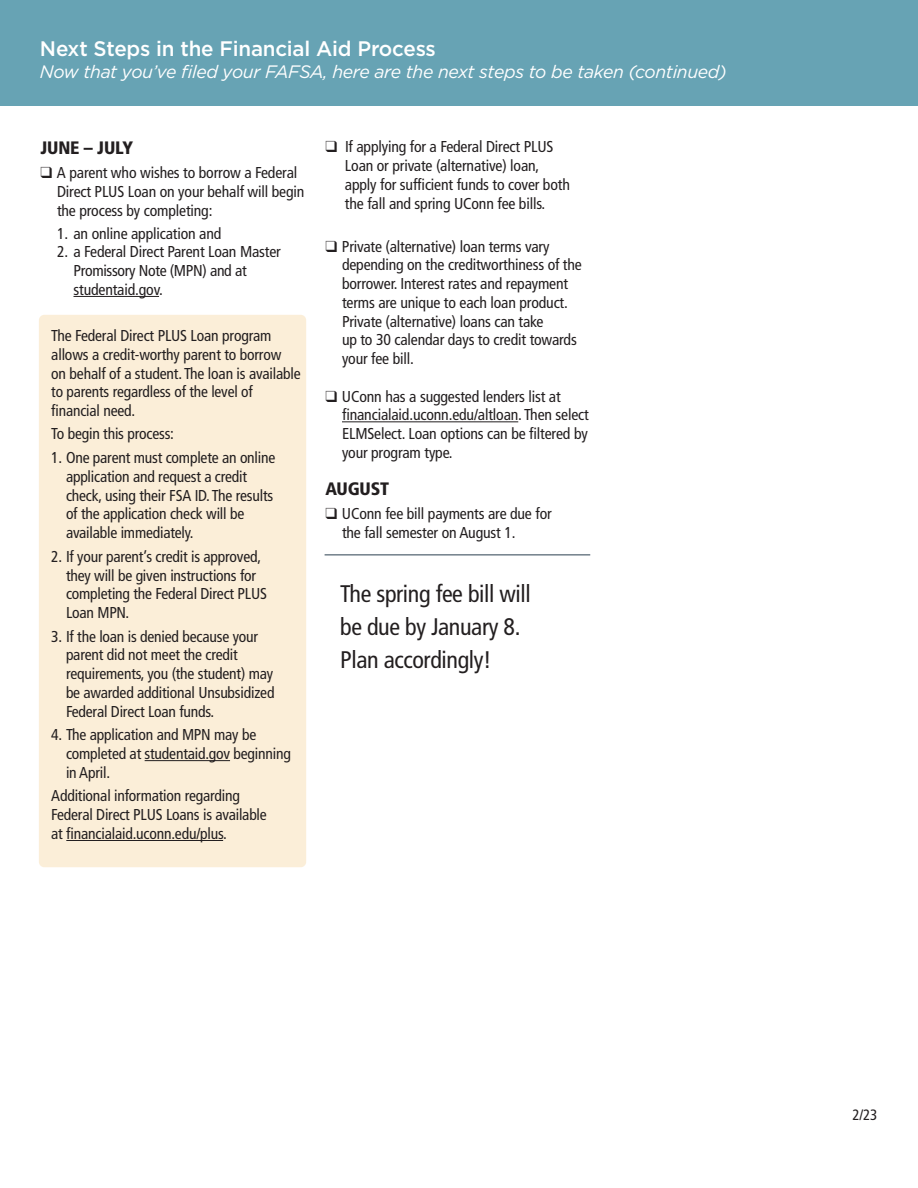
<style>
.page{position:relative;width:918px;height:1188px;background:#fff}
.page>*{position:absolute;margin:0;border:0;box-sizing:border-box;transform-origin:0 0}
.t1{font:condensed 24px/33px "Frutiger LT Std";letter-spacing:-.015em;color:#231f20}
.t2{font:500 21px "Gotham";letter-spacing:-.01em;color:#fff}
.t3{font:italic 18px "Gotham";letter-spacing:-.02em;color:#fff}
.t4{font:900 condensed 18px "Frutiger LT Std";letter-spacing:-.01em;color:#231f20}
.t5{font:condensed 15.75px/18.8px "Frutiger LT Std";letter-spacing:-.01em;color:#231f20}
.t6{font:condensed 15px "Frutiger LT Std";color:#231f20}
</style>
<div class="page">
<div style="left:39px;top:315px;width:267px;height:552px;background:#fbeed8;border-radius:5px"></div>
<div style="left:0;top:0;width:918px;height:105px;background:#67a3b4"></div>
<hr style="left:74px;top:296px;width:85px;height:1px;background:#231f20">
<hr style="left:145px;top:760px;width:85px;height:1px;background:#231f20">
<hr style="left:66px;top:840px;width:157px;height:1px;background:#231f20">
<hr style="left:342px;top:421px;width:176px;height:1px;background:#231f20">
<hr style="left:325px;top:554px;width:265px;height:2px;background:#727f8a">
<p class="t2" style="left:40px;top:35px;width:397px">Next Steps in the Financial Aid Process</p>
<p class="t3" style="left:40px;top:60px;width:688px">Now that you’ve filed your FAFSA, here are the next steps to be taken (continued)</p>
<p class="t4" style="left:40px;top:137px;width:94px">JUNE – JULY</p>
<p class="t5" style="left:57px;top:163px;width:249px;text-indent:-16px">❑ A parent who wishes to borrow a Federal<br>Direct PLUS Loan on your behalf will begin the process by completing:</p>
<p class="t5" style="left:57px;top:224px;width:166px">1. an online application and</p>
<p class="t5" style="left:73px;top:243px;width:209px;text-indent:-16px">2. a Federal Direct Parent Loan Master<br>Promissory Note (MPN) and at studentaid.gov.</p>
<p class="t5" style="left:51px;top:326px;width:251px">The Federal Direct PLUS Loan program allows a credit-worthy parent to borrow<br>on behalf of a student. The loan is available to parents regardless of the level of financial need.</p>
<p class="t5" style="left:51px;top:424px;width:124px">To begin this process:</p>
<p class="t5" style="left:66px;top:449px;width:211px;text-indent:-15px">1. One parent must complete an online application and request a credit check, using their FSA ID. The results of the application check will be available immediately.</p>
<p class="t5" style="left:66px;top:547px;width:203px;text-indent:-15px">2. If your parent’s credit is approved, they will be given instructions for completing the Federal Direct PLUS<br>Loan MPN.</p>
<p class="t5" style="left:66px;top:627px;width:210px;text-indent:-15px">3. If the loan is denied because your parent did not meet the credit requirements, you (the student) may be awarded additional Unsubsidized Federal Direct Loan funds.</p>
<p class="t5" style="left:66px;top:726px;width:227px;text-indent:-15px">4. The application and MPN may be completed at studentaid.gov beginning in April.</p>
<p class="t5" style="left:51px;top:787px;width:217px">Additional information regarding<br>Federal Direct PLUS Loans is available at financialaid.uconn.edu/plus.</p>
<p class="t5" style="left:345px;top:138px;width:226px;text-indent:-19px">❑ If applying for a Federal Direct PLUS Loan or private (alternative) loan, apply for sufficient funds to cover both the fall and spring UConn fee bills.</p>
<p class="t5" style="left:342px;top:237px;width:241px;text-indent:-16px">❑ Private (alternative) loan terms vary depending on the creditworthiness of the borrower. Interest rates and repayment terms are unique to each loan product.</p>
<p class="t5" style="left:342px;top:312px;width:236px">Private (alternative) loans can take<br>up to 30 calendar days to credit towards your fee bill.</p>
<p class="t5" style="left:342px;top:387px;width:248px;text-indent:-16px">❑ UConn has a suggested lenders list at financialaid.uconn.edu/altloan. Then select ELMSelect. Loan options can be filtered by your program type.</p>
<p class="t4" style="left:326px;top:478px;width:65px">AUGUST</p>
<p class="t5" style="left:342px;top:505px;width:211px;text-indent:-16px">❑ UConn fee bill payments are due for the fall semester on August 1.</p>
<p class="t1" style="left:340px;top:577px;width:192px">The spring fee bill will be due by January 8.<br>Plan accordingly!</p>
<p class="t6" style="left:852px;top:1106px;width:27px">2/23</p>
</div>
